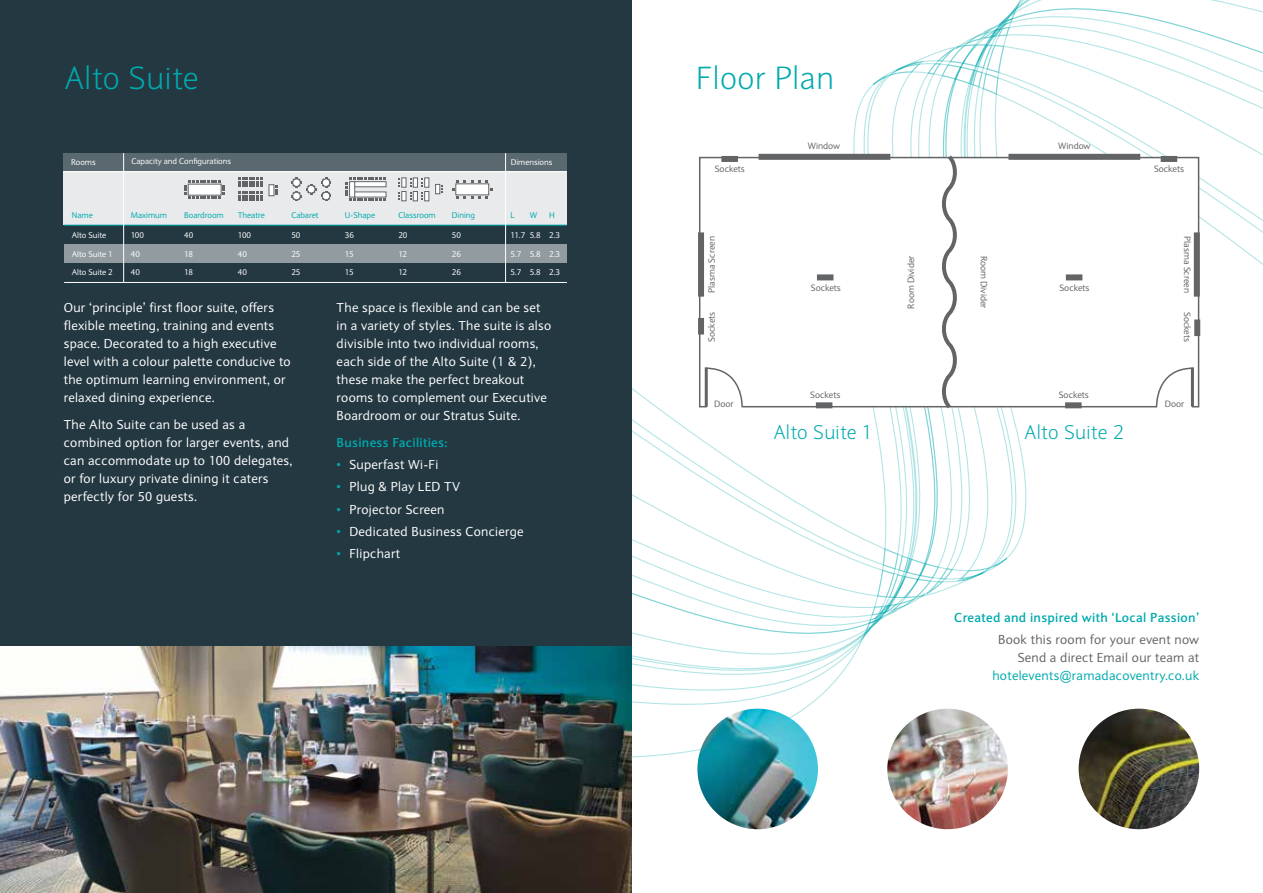
<style>
.page{position:relative;width:1263px;height:893px;background:#fff}
.page>*{position:absolute;margin:0;border:0;box-sizing:border-box;transform-origin:0 0}
.t1{font:300 31.5px "Expert Sans";letter-spacing:.02em;color:#00aaad}
.t2{font:300 19.5px "Expert Sans";letter-spacing:.02em;color:#00aaad}
.t3{font:12.75px/18px "Expert Sans";letter-spacing:.025em;color:#fff}
.t4{font:700 12.75px "Expert Sans";letter-spacing:.025em;color:#00aaad}
.t5{font:12.75px/18px "Expert Sans";letter-spacing:.025em;color:#636466;text-align:right}
.t6{font:12.75px "Expert Sans";letter-spacing:.025em;color:#00aaad}
.t7{font:9px "Expert Sans";color:#636466}
.t8{font:8.1px "Expert Sans";color:#fff}
.t9{font:8.1px "Expert Sans";color:#00aaad}
.s1{color:#00aaad}
</style>
<div class="page">
<svg style="left:631px;top:373px;width:376px;height:185px"></svg>
<svg style="left:631px;top:417px;width:354px;height:170px"></svg>
<svg style="left:734px;top:409px;width:204px;height:121px"></svg>
<svg style="left:959px;top:558px;width:48px;height:23px"></svg>
<svg style="left:631px;top:530px;width:322px;height:228px"></svg>
<div style="left:0;top:0;width:631px;height:893px;background:#243842"></div>
<img style="left:0;top:646px;width:631px;height:247px">
<img style="left:697px;top:709px;width:121px;height:120px;border-radius:60px">
<img style="left:1079px;top:709px;width:120px;height:120px;border-radius:60px">
<img style="left:887px;top:709px;width:121px;height:120px;border-radius:60px">
<hr style="left:64px;top:282px;width:503px;height:1px;background:#fff">
<div style="left:64px;top:171px;width:503px;height:54px;background:#e8eaeb"></div>
<div style="left:64px;top:244px;width:503px;height:19px;background:#919ba0"></div>
<hr style="left:64px;top:171px;width:502px;height:1px;background:#fff">
<hr style="left:64px;top:225px;width:503px;height:1px;background:#00aaad">
<svg style="left:63px;top:153px;width:162px;height:46px"></svg>
<svg style="left:269px;top:185px;width:5px;height:11px"></svg>
<svg style="left:275px;top:186px;width:3px;height:9px"></svg>
<svg style="left:238px;top:178px;width:24px;height:23px"></svg>
<svg style="left:291px;top:178px;width:40px;height:23px"></svg>
<div style="left:307px;top:186px;width:8px;height:7px;background:#fff;border-radius:50%"></div>
<div style="left:307px;top:185px;width:8px;height:8px;border:1px solid #636466;border-radius:50%"></div>
<svg style="left:345px;top:178px;width:40px;height:23px"></svg>
<svg style="left:413px;top:178px;width:5px;height:9px"></svg>
<svg style="left:413px;top:191px;width:5px;height:10px"></svg>
<svg style="left:398px;top:178px;width:14px;height:22px"></svg>
<svg style="left:424px;top:178px;width:5px;height:9px"></svg>
<svg style="left:424px;top:191px;width:5px;height:10px"></svg>
<svg style="left:421px;top:179px;width:2px;height:21px"></svg>
<svg style="left:435px;top:184px;width:5px;height:10px"></svg>
<svg style="left:441px;top:185px;width:2px;height:8px"></svg>
<div style="left:456px;top:184px;width:33px;height:11px;background:#fff"></div>
<svg style="left:456px;top:180px;width:32px;height:2px"></svg>
<svg style="left:456px;top:196px;width:32px;height:3px"></svg>
<div style="left:64px;top:153px;width:503px;height:18px;background:#5a6970"></div>
<hr style="left:505px;top:153px;width:1px;height:129px;background:#fff">
<hr style="left:123px;top:153px;width:1px;height:129px;background:#fff">
<div style="left:707px;top:405px;width:36px;height:5px;background:#fff"></div>
<svg style="left:673px;top:0;width:590px;height:409px"></svg>
<h1 class="t1" style="left:65px;top:59px;width:135px">Alto Suite</h1>
<h1 class="t1" style="left:696px;top:59px;width:139px">Floor Plan</h1>
<p class="t8" style="left:71px;top:157px;width:26px">Rooms</p>
<p class="t8" style="left:131px;top:156px;width:101px">Capacity and Configurations</p>
<p class="t8" style="left:511px;top:157px;width:43px">Dimensions</p>
<p class="t9" style="left:72px;top:210px;width:22px">Name</p>
<p class="t8" style="left:72px;top:230px;width:36px">Alto Suite</p>
<p class="t8" style="left:72px;top:249px;width:42px">Alto Suite 1</p>
<p class="t8" style="left:72px;top:267px;width:42px">Alto Suite 2</p>
<p class="t9" style="left:131px;top:210px;width:38px">Maximum</p>
<p class="t8" style="left:131px;top:230px;width:15px">100</p>
<p class="t8" style="left:131px;top:249px;width:11px">40</p>
<p class="t8" style="left:131px;top:267px;width:11px">40</p>
<p class="t9" style="left:184px;top:210px;width:41px">Boardroom</p>
<p class="t8" style="left:184px;top:230px;width:11px">40</p>
<p class="t8" style="left:184px;top:249px;width:10px">18</p>
<p class="t8" style="left:184px;top:267px;width:10px">18</p>
<p class="t9" style="left:238px;top:210px;width:29px">Theatre</p>
<p class="t8" style="left:238px;top:230px;width:15px">100</p>
<p class="t8" style="left:238px;top:249px;width:11px">40</p>
<p class="t8" style="left:238px;top:267px;width:11px">40</p>
<p class="t9" style="left:291px;top:210px;width:29px">Cabaret</p>
<p class="t8" style="left:291px;top:230px;width:11px">50</p>
<p class="t8" style="left:291px;top:249px;width:11px">25</p>
<p class="t8" style="left:291px;top:267px;width:11px">25</p>
<p class="t3" style="left:64px;top:299px;width:228px">Our ‘principle’ first floor suite, offers flexible meeting, training and events space. Decorated to a high executive level with a colour palette conducive to the optimum learning environment, or relaxed dining experience.</p>
<p class="t3" style="left:64px;top:415px;width:230px">The Alto Suite can be used as a combined option for larger events, and can accommodate up to 100 delegates, or for luxury private dining it caters perfectly for 50 guests.</p>
<p class="t9" style="left:345px;top:210px;width:32px">U-Shape</p>
<p class="t8" style="left:345px;top:230px;width:11px">36</p>
<p class="t8" style="left:345px;top:249px;width:10px">15</p>
<p class="t8" style="left:345px;top:267px;width:10px">15</p>
<p class="t9" style="left:398px;top:210px;width:39px">Classroom</p>
<p class="t8" style="left:398px;top:230px;width:10px">20</p>
<p class="t8" style="left:398px;top:249px;width:10px">12</p>
<p class="t8" style="left:398px;top:267px;width:10px">12</p>
<p class="t9" style="left:452px;top:210px;width:25px">Dining</p>
<p class="t8" style="left:452px;top:230px;width:11px">50</p>
<p class="t8" style="left:452px;top:249px;width:11px">26</p>
<p class="t8" style="left:452px;top:267px;width:11px">26</p>
<p class="t9" style="left:530px;top:210px;width:9px">W</p>
<p class="t8" style="left:530px;top:230px;width:12px">5.8</p>
<p class="t8" style="left:530px;top:249px;width:12px">5.8</p>
<p class="t8" style="left:530px;top:267px;width:12px">5.8</p>
<p class="t9" style="left:511px;top:210px;width:6px">L</p>
<p class="t8" style="left:511px;top:230px;width:16px">11.7</p>
<p class="t8" style="left:511px;top:249px;width:12px">5.7</p>
<p class="t8" style="left:511px;top:267px;width:12px">5.7</p>
<p class="t9" style="left:549px;top:210px;width:7px">H</p>
<p class="t8" style="left:549px;top:230px;width:12px">2.3</p>
<p class="t8" style="left:549px;top:249px;width:12px">2.3</p>
<p class="t8" style="left:549px;top:267px;width:12px">2.3</p>
<p class="t3" style="left:337px;top:299px;width:216px">The space is flexible and can be set in a variety of styles. The suite is also divisible into two individual rooms, each side of the Alto Suite (1 &amp; 2), these make the perfect breakout rooms to complement our Executive Boardroom or our Stratus Suite.</p>
<p class="t4" style="left:337px;top:434px;width:112px">Business Facilities:</p>
<p class="t3" style="left:337px;top:456px;width:103px"><span class="s1">•</span> Superfast Wi-Fi</p>
<p class="t3" style="left:337px;top:478px;width:125px"><span class="s1">•</span> Plug &amp; Play LED TV</p>
<p class="t3" style="left:337px;top:500px;width:109px"><span class="s1">•</span> Projector Screen</p>
<p class="t3" style="left:337px;top:522px;width:188px"><span class="s1">•</span> Dedicated Business Concierge</p>
<p class="t3" style="left:337px;top:545px;width:65px"><span class="s1">•</span> Flipchart</p>
<p class="t7" style="left:808px;top:141px;width:34px">Window</p>
<p class="t7" style="left:1058px;top:141px;width:34px">Window</p>
<p class="t7" style="left:715px;top:163px;width:32px">Sockets</p>
<p class="t7" style="left:1154px;top:163px;width:32px">Sockets</p>
<p class="t7" style="left:706px;top:293px;width:58px;rotate:-90deg">Plasma Screen</p>
<p class="t7" style="left:706px;top:342px;width:32px;rotate:-90deg">Sockets</p>
<p class="t7" style="left:905px;top:308px;width:54px;rotate:-90deg">Room Divider</p>
<p class="t7" style="left:990px;top:256px;width:54px;rotate:90deg">Room Divider</p>
<p class="t7" style="left:811px;top:282px;width:32px">Sockets</p>
<p class="t7" style="left:1059px;top:282px;width:32px">Sockets</p>
<p class="t7" style="left:810px;top:389px;width:32px">Sockets</p>
<p class="t7" style="left:1059px;top:389px;width:32px">Sockets</p>
<p class="t7" style="left:1193px;top:236px;width:58px;rotate:90deg">Plasma Screen</p>
<p class="t7" style="left:1193px;top:312px;width:32px;rotate:90deg">Sockets</p>
<p class="t7" style="left:714px;top:399px;width:21px">Door</p>
<p class="t7" style="left:1165px;top:399px;width:21px">Door</p>
<h2 class="t2" style="left:774px;top:420px;width:101px">Alto Suite 1</h2>
<h2 class="t2" style="left:1024px;top:420px;width:101px">Alto Suite 2</h2>
<p class="t4" style="left:954px;top:609px;width:246px">Created and inspired with ‘Local Passion’</p>
<p class="t5" style="left:998px;top:631px;width:203px">Book this room for your event now<br>Send a direct Email our team at</p>
<p class="t6" style="left:992px;top:668px;width:208px">hotelevents@ramadacoventry.co.uk</p>
</div>
